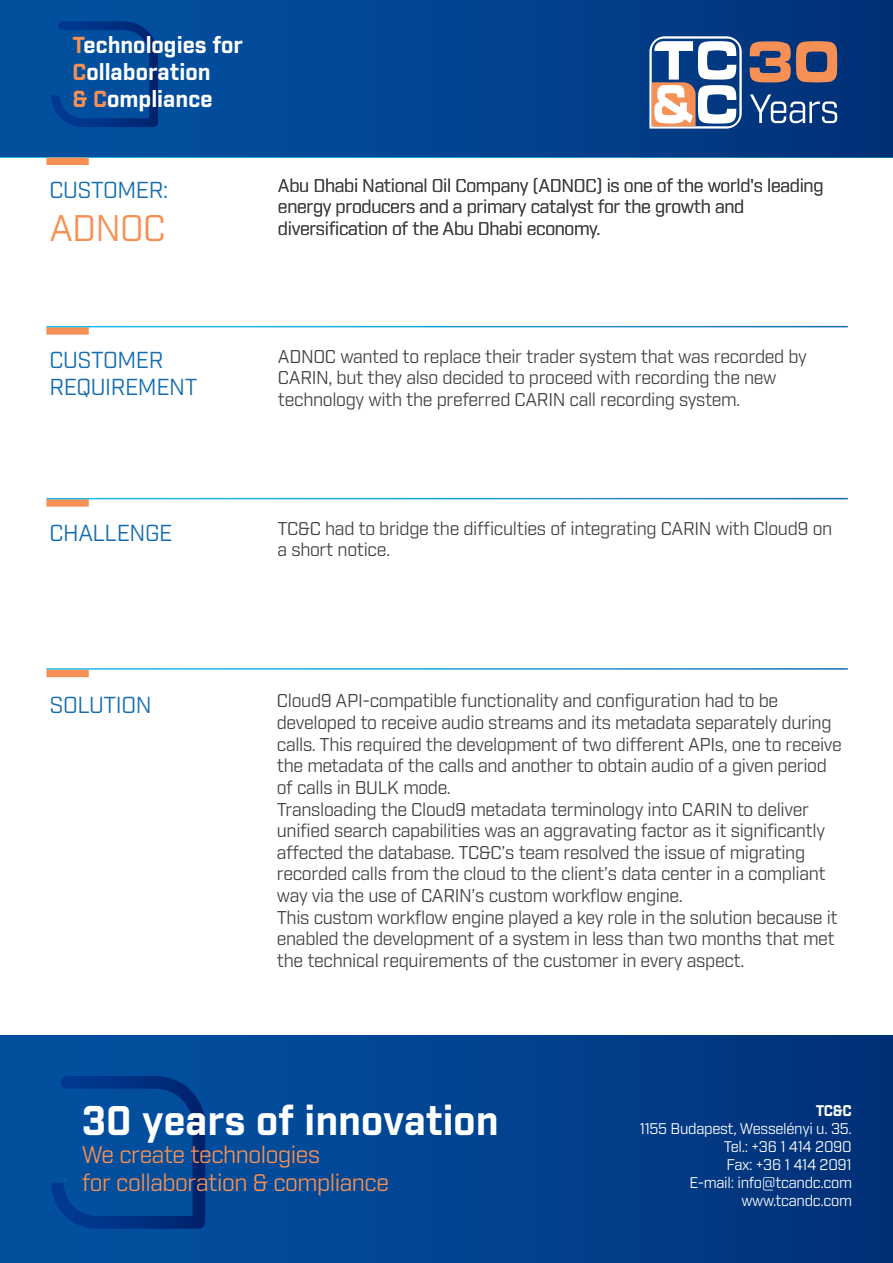
<style>
.page{position:relative;width:893px;height:1263px;background:#fff}
.page>*{position:absolute;margin:0;border:0;box-sizing:border-box;transform-origin:0 0}
.t1{font:700 40.2px "Industry";color:#fff}
.t2{font:36px "Industry";letter-spacing:-.02em;color:#f69054}
.t3{font:23.25px/27.9px "Industry";letter-spacing:-.02em;color:#f69054}
.t4{font:22.5px/27px "Industry";letter-spacing:-.02em;color:#136dae}
.t5{font:700 22.5px/27px "Industry";color:#fff}
.t6{font:18px/21.6px "Industry";letter-spacing:-.02em;color:#424142}
.t7{font:15px/18px "Industry";letter-spacing:-.02em;color:#fff;text-align:right}
.t8{font:700 15px "Industry";color:#fff}
.t9{font:700 15px "Industry";color:#1c599d}
.s1{color:#f69054}
</style>
<div class="page">
<div style="left:46px;top:327px;width:43px;height:8px;background:#f69054"></div>
<div style="left:46px;top:499px;width:43px;height:8px;background:#f69054"></div>
<div style="left:46px;top:670px;width:43px;height:7px;background:#f69054"></div>
<div style="left:0;top:0;width:893px;height:157px;background:linear-gradient(to right,#0254a4,#02327a)"></div>
<div style="left:0;top:1035px;width:893px;height:228px;background:linear-gradient(to right,#0254a4,#01327a)"></div>
<svg style="left:51px;top:1076px;width:154px;height:153px;background:#014695"></svg>
<svg style="left:51px;top:21px;width:107px;height:106px;background:#014696"></svg>
<svg style="left:649px;top:36px;width:93px;height:93px"></svg>
<svg style="left:750px;top:95px;width:87px;height:28px"></svg>
<svg style="left:750px;top:41px;width:87px;height:41px;background:#9e6f62"></svg>
<div style="left:46px;top:158px;width:43px;height:7px;background:#f69054"></div>
<p class="t5" style="left:72px;top:33px;width:172px"><span class="s1">T</span>echnologies for<br><span class="s1">C</span>ollaboration<br><span class="s1">&amp; C</span>ompliance</p>
<p class="t4" style="left:49px;top:177px;width:120px">CUSTOMER:</p>
<h2 class="t2" style="left:49px;top:206px;width:118px">ADNOC</h2>
<p class="t6" style="left:278px;top:175px;width:547px">Abu Dhabi National Oil Company (ADNOC) is one of the world's leading energy producers and a primary catalyst for the growth and diversification of the Abu Dhabi economy.</p>
<p class="t4" style="left:49px;top:347px;width:150px">CUSTOMER<br>REQUIREMENT</p>
<p class="t6" style="left:278px;top:346px;width:530px">ADNOC wanted to replace their trader system that was recorded by<br>CARIN, but they also decided to proceed with recording the new technology with the preferred CARIN call recording system.</p>
<p class="t4" style="left:49px;top:520px;width:125px">CHALLENGE</p>
<p class="t6" style="left:278px;top:518px;width:556px">TC&amp;C had to bridge the difficulties of integrating CARIN with Cloud9 on a short notice.</p>
<p class="t4" style="left:49px;top:692px;width:104px">SOLUTION</p>
<p class="t6" style="left:277px;top:691px;width:567px">Cloud9 API-compatible functionality and configuration had to be developed to receive audio streams and its metadata separately during calls. This required the development of two different APIs, one to receive the metadata of the calls and another to obtain audio of a given period of calls in BULK mode.<br>Transloading the Cloud9 metadata terminology into CARIN to deliver unified search capabilities was an aggravating factor as it significantly affected the database. TC&amp;C’s team resolved the issue of migrating recorded calls from the cloud to the client’s data center in a compliant way via the use of CARIN’s custom workflow engine.<br>This custom workflow engine played a key role in the solution because it enabled the development of a system in less than two months that met the technical requirements of the customer in every aspect.</p>
<p class="t9" style="left:63px;top:1166px;width:5px">.</p>
<h1 class="t1" style="left:82px;top:1096px;width:418px">30 years of innovation</h1>
<p class="t3" style="left:82px;top:1141px;width:309px">We create technologies<br>for collaboration &amp; compliance</p>
<p class="t8" style="left:816px;top:1101px;width:38px">TC&amp;C</p>
<p class="t7" style="left:640px;top:1120px;width:214px">1155 Budapest, Wesselényi u. 35.<br>Tel.: +36 1 414 2090<br>Fax: +36 1 414 2091<br>E-mail: info@tcandc.com www.tcandc.com</p>
</div>
